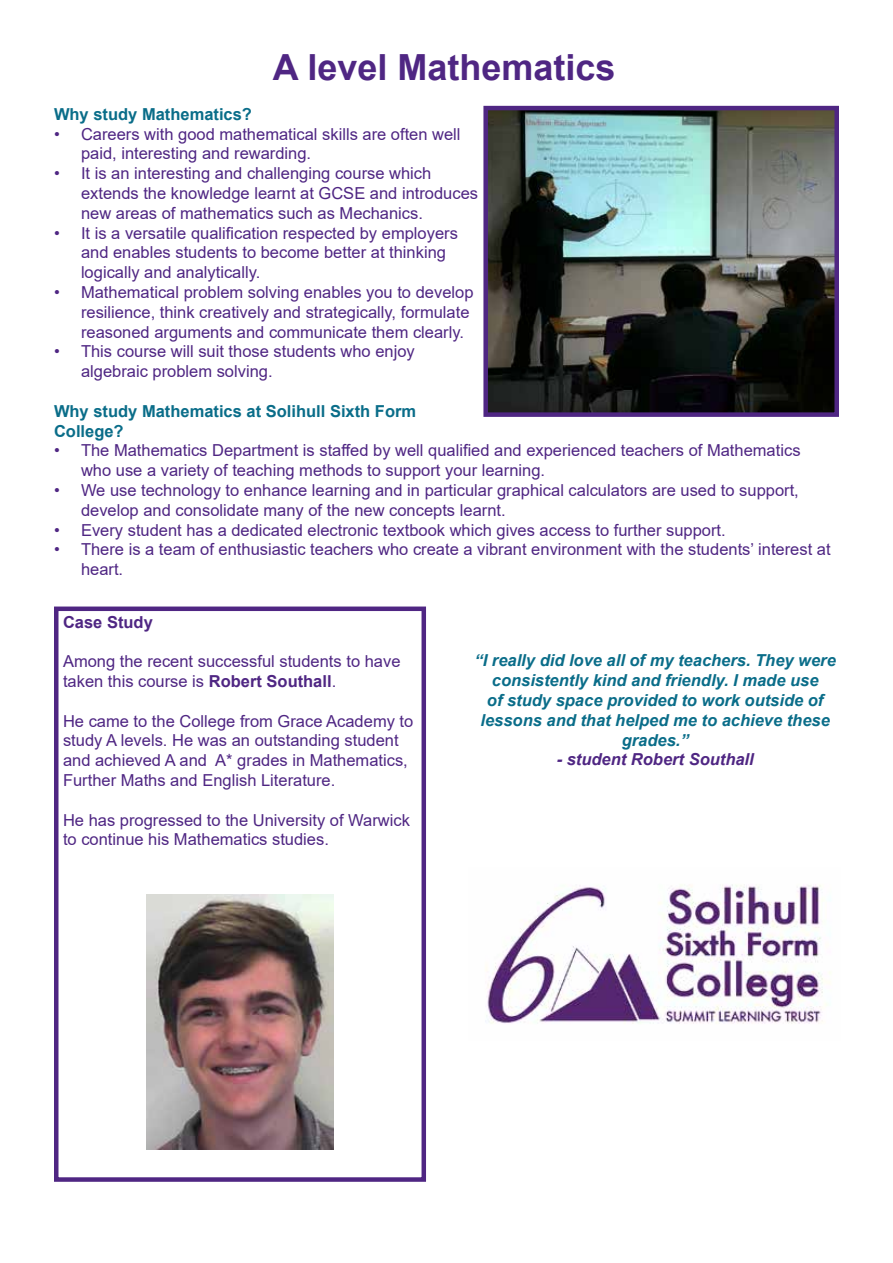
<style>
.page{position:relative;width:893px;height:1263px;background:#fff}
.page>*{position:absolute;margin:0;border:0;box-sizing:border-box;transform-origin:0 0}
.t1{font:700 36px "Arial";color:#4f2683}
.t2{font:16.5px/19.8px "Arial";color:#4f2683}
.t3{font:italic 700 16.5px/19.8px "Arial";color:#0a6d89;text-align:center}
.t4{font:700 16.5px/19.8px "Arial";color:#0a6d89}
.t5{font:italic 700 16.5px "Arial";color:#4f2683}
.t6{font:700 16.5px "Arial";color:#4f2683}
.s1{font-weight:700}
</style>
<div class="page">
<img style="left:485px;top:884px;width:346px;height:140px">
<div style="left:54px;top:606px;width:372px;height:576px;border:4px solid #4f2683"></div>
<img style="left:488px;top:111px;width:346px;height:301px">
<div style="left:483px;top:106px;width:356px;height:311px;border:4px solid #4f2683"></div>
<img style="left:147px;top:894px;width:186px;height:255px">
<h1 class="t1" style="left:273px;top:42px;width:344px">A level Mathematics</h1>
<p class="t4" style="left:54px;top:104px;width:200px">Why study Mathematics?</p>
<p class="t2" style="left:81px;top:124px;width:381px;text-indent:-27px">• Careers with good mathematical skills are often well paid, interesting and rewarding.</p>
<p class="t2" style="left:81px;top:163px;width:399px;text-indent:-27px">• It is an interesting and challenging course which extends the knowledge learnt at GCSE and introduces new areas of mathematics such as Mechanics.</p>
<p class="t2" style="left:81px;top:223px;width:378px;text-indent:-27px">• It is a versatile qualification respected by employers and enables students to become better at thinking logically and analytically.</p>
<p class="t2" style="left:81px;top:282px;width:394px;text-indent:-27px">• Mathematical problem solving enables you to develop resilience, think creatively and strategically, formulate reasoned arguments and communicate them clearly.</p>
<p class="t2" style="left:81px;top:342px;width:335px;text-indent:-27px">• This course will suit those students who enjoy algebraic problem solving.</p>
<p class="t4" style="left:54px;top:401px;width:364px">Why study Mathematics at Solihull Sixth Form<br>College?</p>
<p class="t2" style="left:81px;top:441px;width:721px;text-indent:-27px">• The Mathematics Department is staffed by well qualified and experienced teachers of Mathematics who use a variety of teaching methods to support your learning.</p>
<p class="t2" style="left:81px;top:480px;width:719px;text-indent:-27px">• We use technology to enhance learning and in particular graphical calculators are used to support, develop and consolidate many of the new concepts learnt.</p>
<p class="t2" style="left:54px;top:520px;width:673px">• Every student has a dedicated electronic textbook which gives access to further support.</p>
<p class="t2" style="left:81px;top:540px;width:751px;text-indent:-27px">• There is a team of enthusiastic teachers who create a vibrant environment with the students’ interest at heart.</p>
<p class="t6" style="left:63px;top:610px;width:91px">Case Study</p>
<p class="t2" style="left:63px;top:651px;width:339px">Among the recent successful students to have taken this course is <span class="s1">Robert Southall</span>.</p>
<p class="t2" style="left:63px;top:711px;width:352px">He came to the College from Grace Academy to study A levels. He was an outstanding student and achieved A and A* grades in Mathematics, Further Maths and English Literature.</p>
<p class="t2" style="left:63px;top:810px;width:348px">He has progressed to the University of Warwick to continue his Mathematics studies.</p>
<p class="t3" style="left:475px;top:651px;width:363px">“I really did love all of my teachers. They were consistently kind and friendly. I made use<br>of study space provided to work outside of lessons and that helped me to achieve these grades.”</p>
<p class="t5" style="left:557px;top:748px;width:199px">- student Robert Southall</p>
</div>
